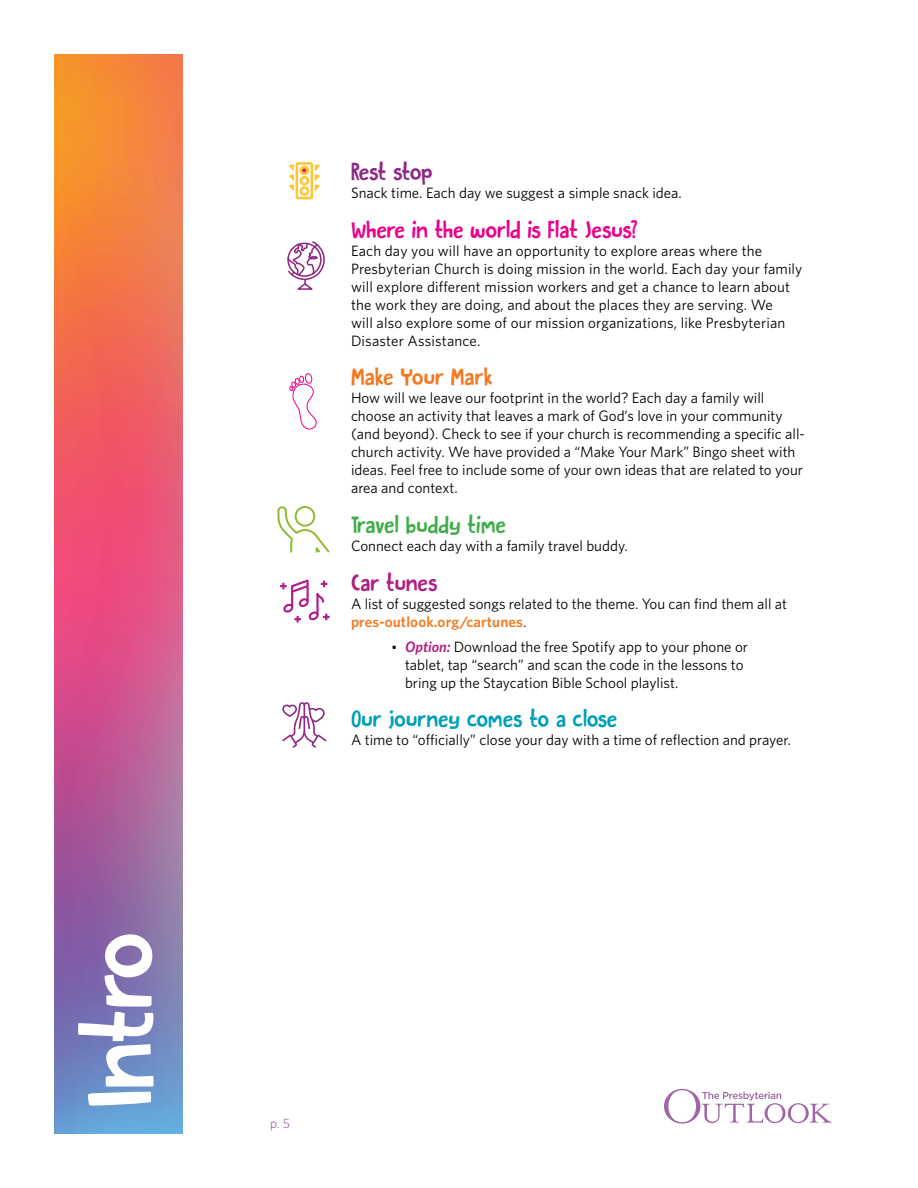
<style>
.page{position:relative;width:918px;height:1188px;background:#fff}
.page>*{position:absolute;margin:0;border:0;box-sizing:border-box;transform-origin:0 0}
.t1{font:86.1px "Butterfly Ball";letter-spacing:-.01em;color:#fff}
.t2{font:21px "Butterfly Ball";letter-spacing:-.005em;color:#ec008c}
.t3{font:21px "Butterfly Ball";letter-spacing:-.005em;color:#009fb8}
.t4{font:21px "Butterfly Ball";letter-spacing:-.01em;color:#41ad49}
.t5{font:21px "Butterfly Ball";letter-spacing:.01em;color:#f47920}
.t6{font:21px "Butterfly Ball";letter-spacing:-.035em;color:#8e2884}
.t7{font:21px "Butterfly Ball";letter-spacing:.01em;color:#b21f83}
.t8{font:15px/18px "Whitney";color:#000}
.t9{font:300 13.5px "Whitney";color:#88418f}
.s1{font-weight:600;color:#f47920}
.s2{font-size:13.5px}
.s3{font-weight:600;font-style:italic;color:#b21f83}
</style>
<div class="page">
<svg style="left:54px;top:54px;width:128px;height:1080px;background:#c86b7c"></svg>
<svg style="left:664px;top:1089px;width:168px;height:35px"></svg>
<svg style="left:287px;top:241px;width:38px;height:49px"></svg>
<svg style="left:289px;top:162px;width:31px;height:37px"></svg>
<svg style="left:289px;top:373px;width:28px;height:57px"></svg>
<svg style="left:277px;top:506px;width:53px;height:47px"></svg>
<svg style="left:282px;top:702px;width:45px;height:46px"></svg>
<svg style="left:280px;top:579px;width:50px;height:43px"></svg>
<h1 class="t1" style="left:56px;top:1108px;width:178px;rotate:-90deg">Intro</h1>
<h2 class="t6" style="left:351px;top:156px;width:83px">Rest stop</h2>
<p class="t8" style="left:351px;top:183px;width:332px">Snack time. Each day we suggest a simple snack idea.</p>
<h2 class="t2" style="left:351px;top:214px;width:289px">Where in the world is Flat Jesus?</h2>
<p class="t8" style="left:351px;top:241px;width:453px">Each day you will have an opportunity to explore areas where the Presbyterian Church is doing mission in the world. Each day your family will explore different mission workers and get a chance to learn about the work they are doing, and about the places they are serving. We<br>will also explore some of our mission organizations, like Presbyterian Disaster Assistance.</p>
<h2 class="t5" style="left:351px;top:362px;width:143px">Make Your Mark</h2>
<p class="t8" style="left:351px;top:389px;width:456px">How will we leave our footprint in the world? Each day a family will choose an activity that leaves a mark of God’s love in your community (and beyond). Check to see if your church is recommending a specific all&shy;church activity. We have provided a “Make Your Mark” Bingo sheet with ideas. Feel free to include some of your own ideas that are related to your area and context.</p>
<h2 class="t4" style="left:351px;top:510px;width:157px">Travel buddy time</h2>
<p class="t8" style="left:351px;top:537px;width:278px">Connect each day with a family travel buddy.</p>
<h2 class="t7" style="left:351px;top:567px;width:88px">Car tunes</h2>
<p class="t8" style="left:351px;top:594px;width:438px">A list of suggested songs related to the theme. You can find them all at <span class="s1">pres-outlook.org/cartunes</span>.</p>
<p class="t8" style="left:405px;top:637px;width:345px;text-indent:-14px"><span class="s2">•</span> <span class="s3">Option:</span> Download the free Spotify app to your phone or tablet, tap “search” and scan the code in the lessons to bring up the Staycation Bible School playlist.</p>
<h2 class="t3" style="left:351px;top:704px;width:268px">Our journey comes to a close</h2>
<p class="t8" style="left:351px;top:731px;width:442px">A time to “officially” close your day with a time of reflection and prayer.</p>
<p class="t9" style="left:270px;top:1115px;width:22px">p. 5</p>
</div>
